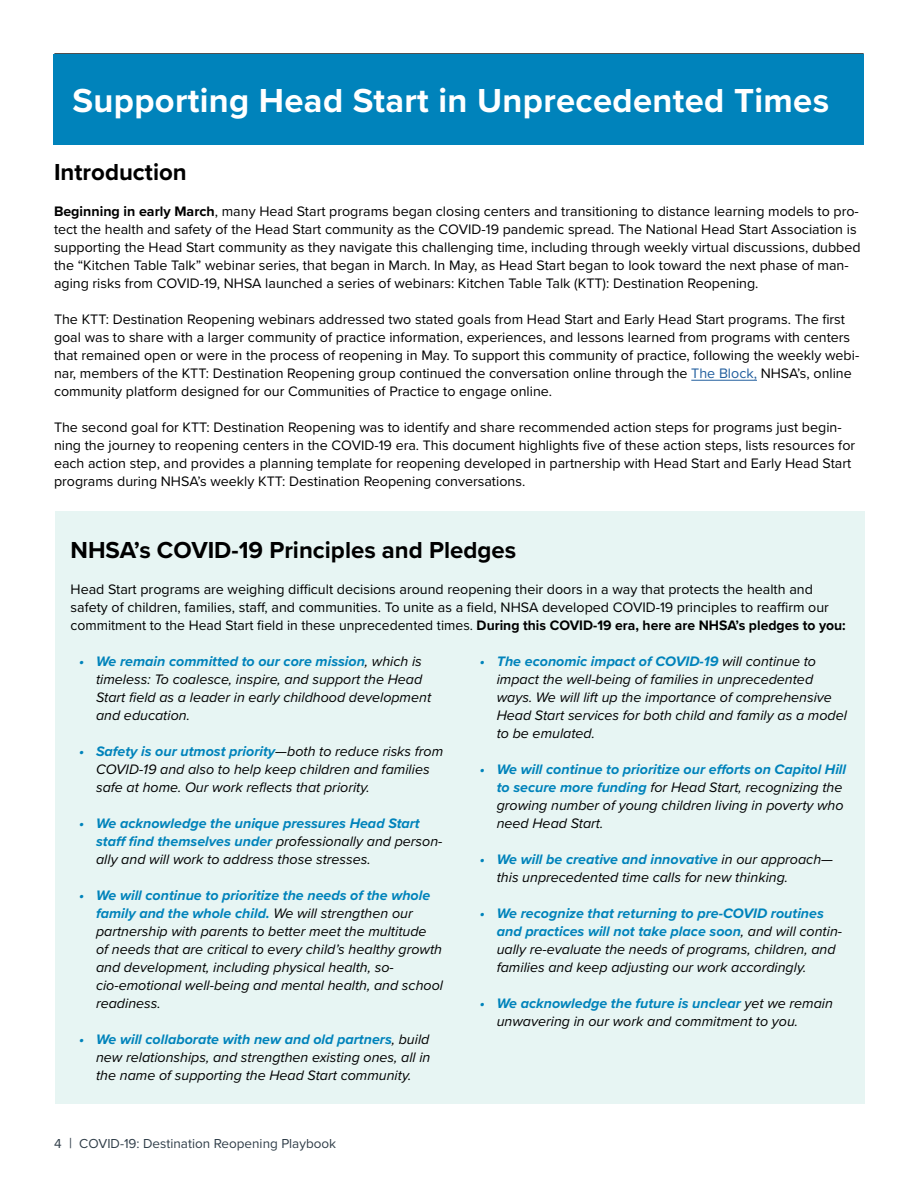
<style>
.page{position:relative;width:918px;height:1188px;background:#fff}
.page>*{position:absolute;margin:0;border:0;box-sizing:border-box;transform-origin:0 0}
.t1{font:700 34.5px "Proxima Nova";letter-spacing:.01em;color:#fff}
.t2{font:700 24px "Proxima Nova";color:#000}
.t3{font:14.25px/18px "Proxima Nova";color:#000}
.t4{font:italic 14.25px/18px "Proxima Nova";color:#000}
.t5{font:italic 700 14.25px/18px "Proxima Nova";color:#0083bb}
.t6{font:13.5px "Proxima Nova";color:#303e49}
.s1{font-weight:700}
.s2{color:#215e9e}
.s3{font-weight:700;color:#0083bb}
.s4{font-weight:400;color:#000}
.s5{font-family:"Avenir"}
</style>
<div class="page">
<div style="left:55px;top:511px;width:809px;height:593px;background:#e7f5f3"></div>
<hr style="left:691px;top:380px;width:66px;height:1px;background:#215e9e">
<div style="left:54px;top:54px;width:810px;height:91px;background:#0083bb"></div>
<h1 class="t1" style="left:73px;top:75px;width:758px">Supporting Head Start in Unprecedented Times</h1>
<h2 class="t2" style="left:54px;top:154px;width:134px">Introduction</h2>
<p class="t3" style="left:54px;top:202px;width:808px"><span class="s1">Beginning in early March</span>, many Head Start programs began closing centers and transitioning to distance learning models to pro&shy;tect the health and safety of the Head Start community as the COVID-19 pandemic spread. The National Head Start Association is supporting the Head Start community as they navigate this challenging time, including through weekly virtual discussions, dubbed the “Kitchen Table Talk” webinar series, that began in March. In May, as Head Start began to look toward the next phase of man&shy;aging risks from COVID-19, NHSA launched a series of webinars: Kitchen Table Talk (KTT): Destination Reopening.</p>
<p class="t3" style="left:54px;top:310px;width:807px">The KTT: Destination Reopening webinars addressed two stated goals from Head Start and Early Head Start programs. The first goal was to share with a larger community of practice information, experiences, and lessons learned from programs with centers that remained open or were in the process of reopening in May. To support this community of practice, following the weekly webi&shy;nar, members of the KTT: Destination Reopening group continued the conversation online through the <span class="s2">The Block,</span> NHSA’s, online community platform designed for our Communities of Practice to engage online.</p>
<p class="t3" style="left:54px;top:418px;width:803px">The second goal for KTT: Destination Reopening was to identify and share recommended action steps for programs just begin&shy;ning the journey to reopening centers in the COVID-19 era. This document highlights five of these action steps, lists resources for each action step, and provides a planning template for reopening developed in partnership with Head Start and Early Head Start programs during NHSA’s weekly KTT: Destination Reopening conversations.</p>
<h2 class="t2" style="left:71px;top:532px;width:447px">NHSA’s COVID-19 Principles and Pledges</h2>
<p class="t3" style="left:71px;top:580px;width:777px">Head Start programs are weighing difficult decisions around reopening their doors in a way that protects the health and safety of children, families, staff, and communities. To unite as a field, NHSA developed COVID-19 principles to reaffirm our commitment to the Head Start field in these unprecedented times. <span class="s1">During this COVID-19 era, here are NHSA’s pledges to you:</span></p>
<p class="t4" style="left:96px;top:652px;width:337px;text-indent:-17px"><span class="s3">• We remain committed to our core mission</span>, which is timeless: To coalesce, inspire, and support the Head Start field as a leader in early childhood development and education.</p>
<p class="t4" style="left:96px;top:742px;width:349px;text-indent:-17px"><span class="s3">• Safety is our utmost priority</span>—both to reduce risks from<br>COVID-19 and also to help keep children and families safe at home. Our work reflects that priority.</p>
<p class="t5" style="left:96px;top:814px;width:348px;text-indent:-17px">• We acknowledge the unique pressures Head Start staff find themselves under <span class="s4">professionally and person&shy;ally and will work to address those stresses.</span></p>
<p class="t4" style="left:96px;top:886px;width:348px;text-indent:-17px"><span class="s3">• We will continue to prioritize the needs of the whole family and the whole child.</span> We will strengthen our partnership with parents to better meet the multitude<br>of needs that are critical to every child’s healthy growth and development, including physical health, so&shy;cio-emotional well-being and mental health, and school readiness.</p>
<p class="t4" style="left:96px;top:1030px;width:336px;text-align:justify;text-indent:-17px"><span class="s3">• We will collaborate with new and old partners</span>, build new relationships, and strengthen existing ones, all in the name of supporting the Head Start community.</p>
<p class="t6" style="left:54px;top:1133px;width:284px">4 <span class="s5">|</span> COVID-19: Destination Reopening Playbook</p>
<p class="t4" style="left:497px;top:652px;width:352px;text-indent:-17px"><span class="s3">• The economic impact of COVID-19</span> will continue to impact the well-being of families in unprecedented ways. We will lift up the importance of comprehensive Head Start services for both child and family as a model to be emulated.</p>
<p class="t4" style="left:497px;top:760px;width:351px;text-indent:-17px"><span class="s3">• We will continue to prioritize our efforts on Capitol Hill to secure more funding</span> for Head Start, recognizing the growing number of young children living in poverty who need Head Start.</p>
<p class="t4" style="left:497px;top:850px;width:338px;text-indent:-17px"><span class="s3">• We will be creative and innovative</span> in our approach— this unprecedented time calls for new thinking.</p>
<p class="t4" style="left:497px;top:904px;width:347px;text-indent:-17px"><span class="s3">• We recognize that returning to pre-COVID routines and practices will not take place soon</span>, and will contin&shy;ually re-evaluate the needs of programs, children, and families and keep adjusting our work accordingly.</p>
<p class="t4" style="left:497px;top:994px;width:338px;text-indent:-17px"><span class="s3">• We acknowledge the future is unclear</span> yet we remain unwavering in our work and commitment to you.</p>
</div>
